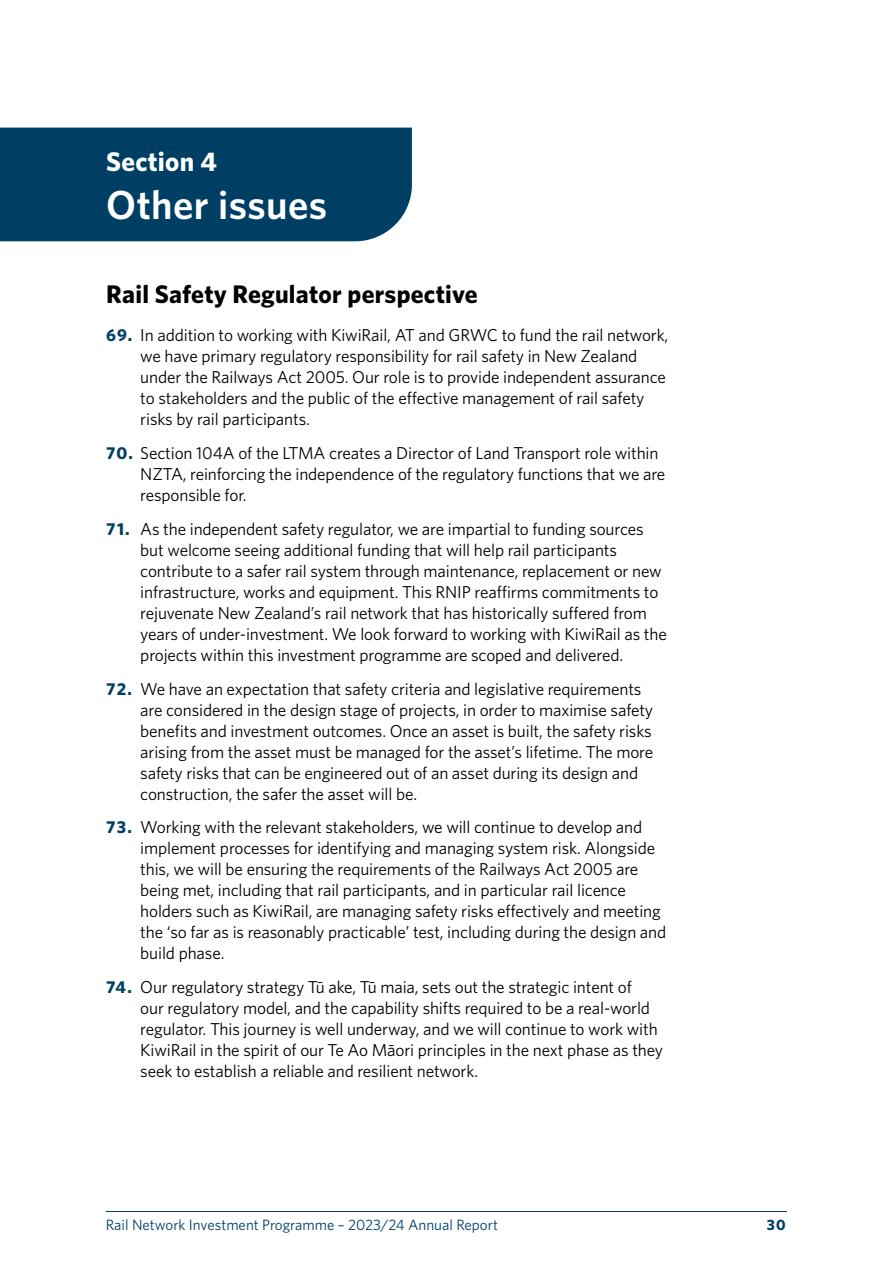
<style>
.page{position:relative;width:893px;height:1263px;background:#fff}
.page>*{position:absolute;margin:0;border:0;box-sizing:border-box;transform-origin:0 0}
.t1{font:600 40.5px "Whitney";letter-spacing:.01em;color:#fff}
.t2{font:700 27px "Whitney";letter-spacing:.01em;color:#fff}
.t3{font:700 25.5px "Whitney";letter-spacing:.01em;color:#000}
.t4{font:17.25px/21px "Whitney";letter-spacing:-.01em;color:#000}
.t5{font:15px "Whitney";color:#003f64}
.t6{font:700 15px "Whitney";color:#003f64}
.s1{font-weight:700;color:#003f64}
</style>
<div class="page">
<hr style="left:106px;top:1211px;width:681px;height:1px;background:#003f64">
<div style="left:0;top:128px;width:412px;height:113px;background:#003f64"></div>
<h2 class="t2" style="left:106px;top:144px;width:112px">Section 4</h2>
<h1 class="t1" style="left:106px;top:178px;width:222px">Other issues</h1>
<h3 class="t3" style="left:106px;top:277px;width:373px">Rail Safety Regulator perspective</h3>
<p class="t4" style="left:140px;top:324px;width:530px;text-indent:-34px"><span class="s1">69.</span> In addition to working with KiwiRail, AT and GRWC to fund the rail network, we have primary regulatory responsibility for rail safety in New Zealand under the Railways Act 2005. Our role is to provide independent assurance to stakeholders and the public of the effective management of rail safety risks by rail participants.</p>
<p class="t4" style="left:140px;top:442px;width:526px;text-indent:-34px"><span class="s1">70.</span> Section 104A of the LTMA creates a Director of Land Transport role within<br>NZTA, reinforcing the independence of the regulatory functions that we are responsible for.</p>
<p class="t4" style="left:140px;top:518px;width:528px;text-indent:-34px"><span class="s1">71.</span> As the independent safety regulator, we are impartial to funding sources but welcome seeing additional funding that will help rail participants contribute to a safer rail system through maintenance, replacement or new infrastructure, works and equipment. This RNIP reaffirms commitments to rejuvenate New Zealand’s rail network that has historically suffered from years of under-investment. We look forward to working with KiwiRail as the projects within this investment programme are scoped and delivered.</p>
<p class="t4" style="left:140px;top:678px;width:514px;text-indent:-34px"><span class="s1">72.</span> We have an expectation that safety criteria and legislative requirements are considered in the design stage of projects, in order to maximise safety benefits and investment outcomes. Once an asset is built, the safety risks arising from the asset must be managed for the asset’s lifetime. The more safety risks that can be engineered out of an asset during its design and construction, the safer the asset will be.</p>
<p class="t4" style="left:140px;top:816px;width:527px;text-indent:-34px"><span class="s1">73.</span> Working with the relevant stakeholders, we will continue to develop and implement processes for identifying and managing system risk. Alongside this, we will be ensuring the requirements of the Railways Act 2005 are being met, including that rail participants, and in particular rail licence holders such as KiwiRail, are managing safety risks effectively and meeting the ‘so far as is reasonably practicable’ test, including during the design and build phase.</p>
<p class="t4" style="left:140px;top:976px;width:524px;text-indent:-34px"><span class="s1">74.</span> Our regulatory strategy Tū ake, Tū maia, sets out the strategic intent of<br>our regulatory model, and the capability shifts required to be a real-world regulator. This journey is well underway, and we will continue to work with KiwiRail in the spirit of our Te Ao Māori principles in the next phase as they seek to establish a reliable and resilient network.</p>
<p class="t5" style="left:106px;top:1215px;width:394px">Rail Network Investment Programme – 2023/24 Annual Report</p>
<p class="t6" style="left:767px;top:1215px;width:20px">30</p>
</div>
